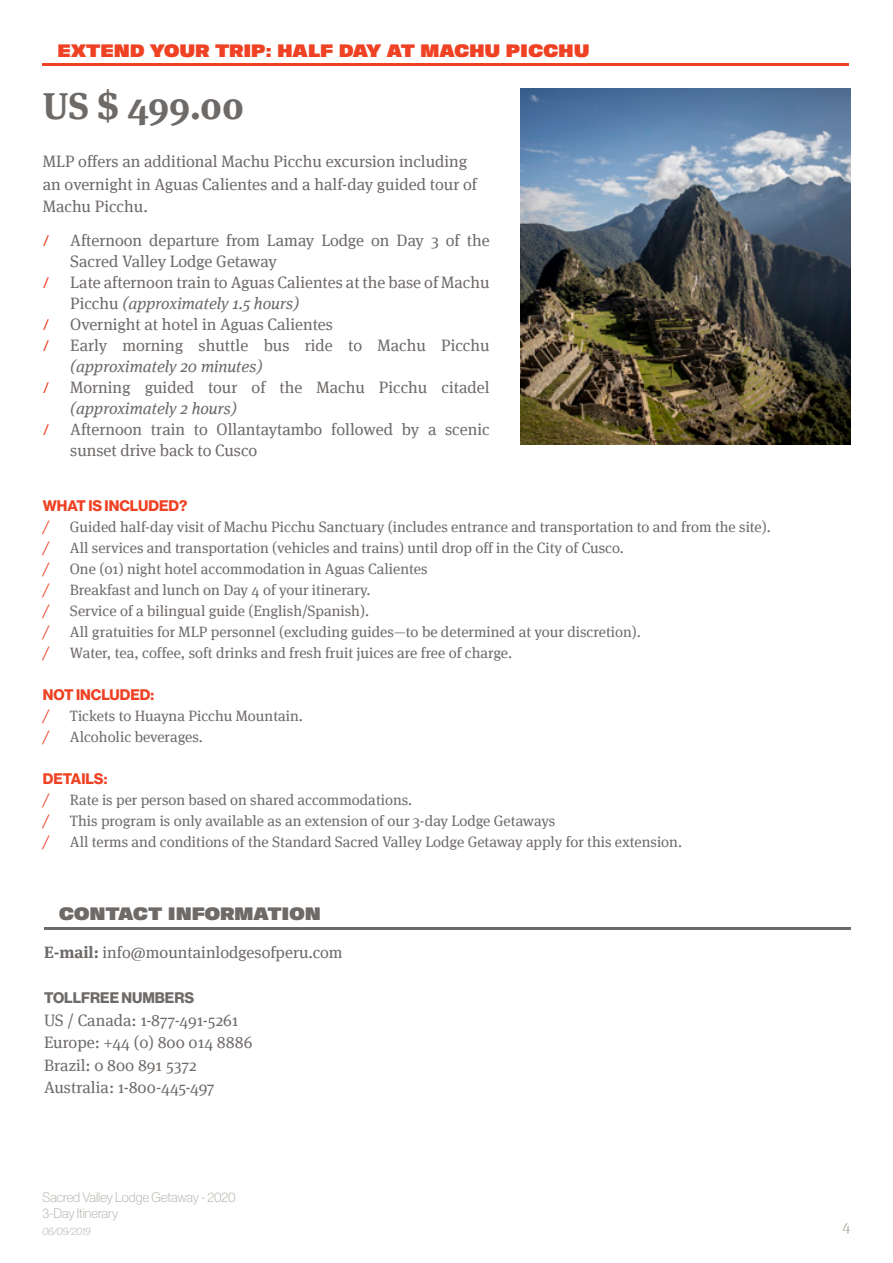
<style>
.page{position:relative;width:893px;height:1263px;background:#fff}
.page>*{position:absolute;margin:0;border:0;box-sizing:border-box;transform-origin:0 0}
.t1{font:700 37.5px "Meta Serif";letter-spacing:-.005em;color:#6e6a68}
.t2{font:18px "ATC Duel V8";color:#ef4123}
.t3{font:18px "ATC Duel V8";color:#6e6a68}
.t4{font:16.5px/21px "Meta Serif";color:#6e6a68}
.t5{font:15px "Meta Serif";color:#6e6a68}
.t6{font:700 15px "Haas Grot Disp 75";color:#ef4123}
.t7{font:700 15px "Haas Grot Disp 75";color:#6e6a68}
.t8{font:italic 15px "Meta Serif";color:#ef4123}
.t9{font:15px "Haas Grot Disp 55 Roman";color:#ef4123}
.t10{font:15px "Meta Serif";color:#b6b2ab}
.t11{font:100 13.5px/16.5px "Haas Grot Disp 35";color:#b6b2ab}
.t12{font:italic 100 10.5px "Haas Grot Disp 36";color:#b6b2ab}
.s1{font-style:italic}
.s2{font-weight:700}
</style>
<div class="page">
<img style="left:520px;top:89px;width:330px;height:355px">
<hr style="left:43px;top:64px;width:806px;height:2px;background:#ef4123">
<hr style="left:44px;top:927px;width:806px;height:2px;background:#6e6a68">
<p class="t2" style="left:58px;top:39px;width:533px">EXTEND YOUR TRIP: HALF DAY AT MACHU PICCHU</p>
<p class="t1" style="left:43px;top:83px;width:203px">US $ 499.00</p>
<p class="t4" style="left:43px;top:150px;width:436px;line-height:22.5px">MLP offers an additional Machu Picchu excursion including an overnight in Aguas Calientes and a half-day guided tour of<br>Machu Picchu.</p>
<p class="t9" style="left:43px;top:232px;width:7px">/</p>
<p class="t4" style="left:70px;top:229px;width:421px">Afternoon departure from Lamay Lodge on Day 3 of the<br>Sacred Valley Lodge Getaway</p>
<p class="t9" style="left:43px;top:274px;width:7px">/</p>
<p class="t4" style="left:70px;top:271px;width:421px">Late afternoon train to Aguas Calientes at the base of Machu<br>Picchu <span class="s1">(approximately 1.5 hours)</span></p>
<p class="t9" style="left:43px;top:316px;width:7px">/</p>
<p class="t4" style="left:70px;top:313px;width:264px">Overnight at hotel in Aguas Calientes</p>
<p class="t9" style="left:43px;top:337px;width:7px">/</p>
<p class="t4" style="left:70px;top:334px;width:421px">Early morning shuttle bus ride to Machu Picchu <span class="s1">(approximately 20 minutes)</span></p>
<p class="t9" style="left:43px;top:379px;width:7px">/</p>
<p class="t4" style="left:70px;top:376px;width:421px">Morning guided tour of the Machu Picchu citadel <span class="s1">(approximately 2 hours)</span></p>
<p class="t9" style="left:43px;top:421px;width:7px">/</p>
<p class="t4" style="left:70px;top:418px;width:421px">Afternoon train to Ollantaytambo followed by a scenic sunset drive back to Cusco</p>
<p class="t6" style="left:43px;top:497px;width:146px">WHAT IS INCLUDED?</p>
<p class="t8" style="left:43px;top:518px;width:7px">/</p>
<p class="t5" style="left:70px;top:518px;width:703px">Guided half-day visit of Machu Picchu Sanctuary (includes entrance and transportation to and from the site).</p>
<p class="t8" style="left:43px;top:539px;width:7px">/</p>
<p class="t5" style="left:70px;top:539px;width:556px">All services and transportation (vehicles and trains) until drop off in the City of Cusco.</p>
<p class="t8" style="left:43px;top:560px;width:7px">/</p>
<p class="t5" style="left:70px;top:560px;width:359px">One (01) night hotel accommodation in Aguas Calientes</p>
<p class="t8" style="left:43px;top:581px;width:7px">/</p>
<p class="t5" style="left:70px;top:581px;width:302px">Breakfast and lunch on Day 4 of your itinerary.</p>
<p class="t8" style="left:43px;top:602px;width:7px">/</p>
<p class="t5" style="left:70px;top:602px;width:301px">Service of a bilingual guide (English/Spanish).</p>
<p class="t8" style="left:43px;top:623px;width:7px">/</p>
<p class="t5" style="left:70px;top:623px;width:573px">All gratuities for MLP personnel (excluding guides—to be determined at your discretion).</p>
<p class="t8" style="left:43px;top:644px;width:7px">/</p>
<p class="t5" style="left:70px;top:644px;width:444px">Water, tea, coffee, soft drinks and fresh fruit juices are free of charge.</p>
<p class="t6" style="left:43px;top:686px;width:113px">NOT INCLUDED:</p>
<p class="t8" style="left:43px;top:707px;width:7px">/</p>
<p class="t5" style="left:70px;top:707px;width:235px">Tickets to Huayna Picchu Mountain.</p>
<p class="t8" style="left:43px;top:728px;width:7px">/</p>
<p class="t5" style="left:70px;top:728px;width:135px">Alcoholic beverages.</p>
<p class="t6" style="left:43px;top:770px;width:66px">DETAILS:</p>
<p class="t8" style="left:43px;top:791px;width:7px">/</p>
<p class="t5" style="left:70px;top:791px;width:344px">Rate is per person based on shared accommodations.</p>
<p class="t8" style="left:43px;top:812px;width:7px">/</p>
<p class="t5" style="left:70px;top:812px;width:487px">This program is only available as an extension of our 3-day Lodge Getaways</p>
<p class="t8" style="left:43px;top:833px;width:7px">/</p>
<p class="t5" style="left:70px;top:833px;width:614px">All terms and conditions of the Standard Sacred Valley Lodge Getaway apply for this extension.</p>
<p class="t3" style="left:59px;top:902px;width:263px">CONTACT INFORMATION</p>
<p class="t4" style="left:44px;top:942px;width:300px"><span class="s2">E-mail:</span> info@mountainlodgesofperu.com</p>
<p class="t7" style="left:44px;top:989px;width:152px">TOLLFREE NUMBERS</p>
<p class="t4" style="left:44px;top:1009px;width:196px">US / Canada: 1-877-491-5261</p>
<p class="t4" style="left:44px;top:1032px;width:210px">Europe: +44 (0) 800 014 8886</p>
<p class="t4" style="left:44px;top:1054px;width:154px">Brazil: 0 800 891 5372</p>
<p class="t4" style="left:44px;top:1077px;width:172px">Australia: 1-800-445-497</p>
<p class="t11" style="left:43px;top:1188px;width:195px">Sacred Valley Lodge Getaway - 2020<br>3-Day Itinerary</p>
<p class="t12" style="left:43px;top:1225px;width:50px">06/09/2019</p>
<p class="t10" style="left:842px;top:1217px;width:10px">4</p>
</div>
